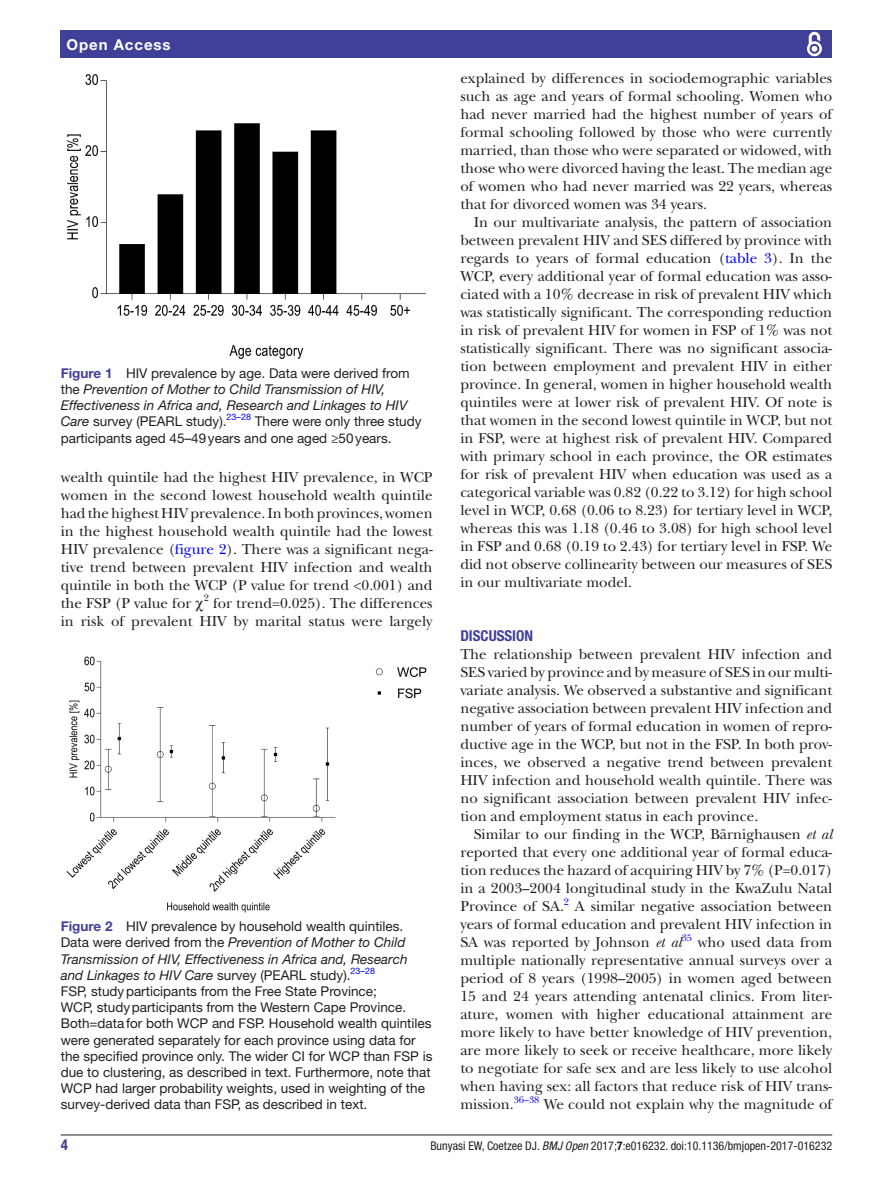
<style>
.page{position:relative;width:893px;height:1191px;background:#fff}
.page>*{position:absolute;margin:0;border:0;box-sizing:border-box;transform-origin:0 0}
.t1{font:15px/18px "New Baskerville";color:#231f20;text-align:justify}
.t2{font:700 condensed 15px "Helvetica Neue LT Std";color:#414099}
.t3{font:700 15px "Helvetica Neue LT Std";letter-spacing:.065em;color:#fff}
.t4{font:13.5px/16.2px "Helvetica Neue LT Std";color:#231f20}
.t5{font:italic 13.5px/16.2px "Helvetica Neue LT Std";color:#231f20}
.t6{font:condensed 12px "Helvetica Neue LT Std";color:#231f20}
.t7{font:9.9px "New Baskerville";color:#00f}
.t8{font:9.9px "New Baskerville";color:#231f20}
.t9{font:9px "Helvetica Neue LT Std";color:#00f}
.s1{font-weight:700;font-style:normal;color:#414099}
.s2{font-style:normal}
.s3{color:#00f}
.s4{font-style:italic}
.s5{font-weight:700}
</style>
<div class="page">
<hr style="left:61px;top:1134px;width:771px;height:1px;background:#231f20">
<div style="left:61px;top:31px;width:771px;height:27px;background:#414099"></div>
<svg style="left:807px;top:31px;width:15px;height:26px"></svg>
<img style="left:66px;top:74px;width:360px;height:285px">
<img style="left:66px;top:656px;width:361px;height:257px">
<p class="t3" style="left:66px;top:35px;width:106px">Open Access</p>
<p class="t5" style="left:61px;top:365px;width:351px"><span class="s1">Figure 1</span> <span class="s2">HIV prevalence by age. Data were derived from the</span> Prevention of Mother to Child Transmission of HIV, Effectiveness in Africa and, Research and Linkages to HIV Care <span class="s2">survey (PEARL study).</span></p>
<p class="t9" style="left:227px;top:412px;width:26px">23–28</p>
<p class="t4" style="left:61px;top:413px;width:362px;text-indent:194px">There were only three study participants aged 45–49years and one aged ≥50years.</p>
<p class="t1" style="left:61px;top:468px;width:373px">wealth quintile had the highest HIV prevalence, in WCP women in the second lowest household wealth quintile had the highest HIV prevalence. In both provinces, women in the highest household wealth quintile had the lowest HIV prevalence (<span class="s3">figure 2</span>). There was a significant nega&shy;tive trend between prevalent HIV infection and wealth quintile in both the WCP (P value for trend &lt;0.001) and the FSP (P value for</p>
<p class="t8" style="left:204px;top:592px;width:7px">2</p>
<p class="t1" style="left:61px;top:594px;width:373px;text-align:right">for trend=0.025). The differences<br>in risk of prevalent HIV by marital status were largely</p>
<p class="t5" style="left:61px;top:918px;width:348px"><span class="s1">Figure 2</span> <span class="s2">HIV prevalence by household wealth quintiles.<br>Data were derived from the</span> Prevention of Mother to Child Transmission of HIV, Effectiveness in Africa and, Research and Linkages to HIV Care <span class="s2">survey (PEARL study).</span></p>
<p class="t9" style="left:351px;top:965px;width:26px">23–28</p>
<p class="t4" style="left:61px;top:982px;width:373px">FSP, studyparticipants from the Free State Province;<br>WCP, studyparticipants from the Western Cape Province.<br>Both=datafor both WCP and FSP. Household wealth quintiles were generated separately for each province using data for the specified province only. The wider CI for WCP than FSP is due to clustering, as described in text. Furthermore, note that WCP had larger probability weights, used in weighting of the survey-derived data than FSP, as described in text.</p>
<p class="t1" style="left:460px;top:69px;width:373px">explained by differences in sociodemographic variables such as age and years of formal schooling. Women who had never married had the highest number of years of formal schooling followed by those who were currently married, than those who were separated or widowed, with those who were divorced having the least. The median age of women who had never married was 22 years, whereas that for divorced women was 34 years.</p>
<p class="t1" style="left:460px;top:213px;width:373px;text-indent:14px">In our multivariate analysis, the pattern of association between prevalent HIV and SES differed by province with regards to years of formal education (<span class="s3">table 3</span>). In the WCP, every additional year of formal education was asso&shy;ciated with a 10% decrease in risk of prevalent HIV which was statistically significant. The corresponding reduction in risk of prevalent HIV for women in FSP of 1% was not statistically significant. There was no significant associa&shy;tion between employment and prevalent HIV in either province. In general, women in higher household wealth quintiles were at lower risk of prevalent HIV. Of note is that women in the second lowest quintile in WCP, but not in FSP, were at highest risk of prevalent HIV. Compared with primary school in each province, the OR estimates for risk of prevalent HIV when education was used as a categorical variable was 0.82 (0.22 to 3.12) for high school level in WCP, 0.68 (0.06 to 8.23) for tertiary level in WCP, whereas this was 1.18 (0.46 to 3.08) for high school level in FSP and 0.68 (0.19 to 2.43) for tertiary level in FSP. We did not observe collinearity between our measures of SES in our multivariate model.</p>
<p class="t2" style="left:460px;top:627px;width:74px">DISCUSSION</p>
<p class="t1" style="left:460px;top:645px;width:373px">The relationship between prevalent HIV infection and SES varied by province and by measure of SES in our multi&shy;variate analysis. We observed a substantive and significant negative association between prevalent HIV infection and number of years of formal education in women of repro&shy;ductive age in the WCP, but not in the FSP. In both prov&shy;inces, we observed a negative trend between prevalent HIV infection and household wealth quintile. There was no significant association between prevalent HIV infec&shy;tion and employment status in each province.</p>
<p class="t1" style="left:460px;top:825px;width:373px;text-indent:14px">Similar to our finding in the WCP, Bärnighausen <span class="s4">et al </span>reported that every one additional year of formal educa&shy;tion reduces the hazard of acquiring HIV by 7% (P=0.017) in a 2003–2004 longitudinal study in the KwaZulu Natal Province of SA.</p>
<p class="t7" style="left:564px;top:895px;width:7px">2</p>
<p class="t1" style="left:460px;top:897px;width:373px;text-indent:115px">A similar negative association between years of formal education and prevalent HIV infection in SA was reported by Johnson <span class="s4">et al</span></p>
<p class="t7" style="left:682px;top:931px;width:12px">35</p>
<p class="t1" style="left:460px;top:933px;width:373px;text-indent:237px">who used data from multiple nationally representative annual surveys over a period of 8 years (1998–2005) in women aged between 15 and 24 years attending antenatal clinics. From liter&shy;ature, women with higher educational attainment are more likely to have better knowledge of HIV prevention, are more likely to seek or receive healthcare, more likely to negotiate for safe sex and are less likely to use alcohol when having sex: all factors that reduce risk of HIV trans&shy;mission.</p>
<p class="t7" style="left:514px;top:1093px;width:27px">36–38</p>
<p class="t1" style="left:544px;top:1095px;width:290px">We could not explain why the magnitude of</p>
<p class="t2" style="left:61px;top:1135px;width:9px">4</p>
<p class="t6" style="left:430px;top:1138px;width:403px">Bunyasi EW, Coetzee DJ. <span class="s4">BMJ Open</span> 2017;<span class="s5">7</span>:e016232. doi:10.1136/bmjopen-2017-016232</p>
</div>
